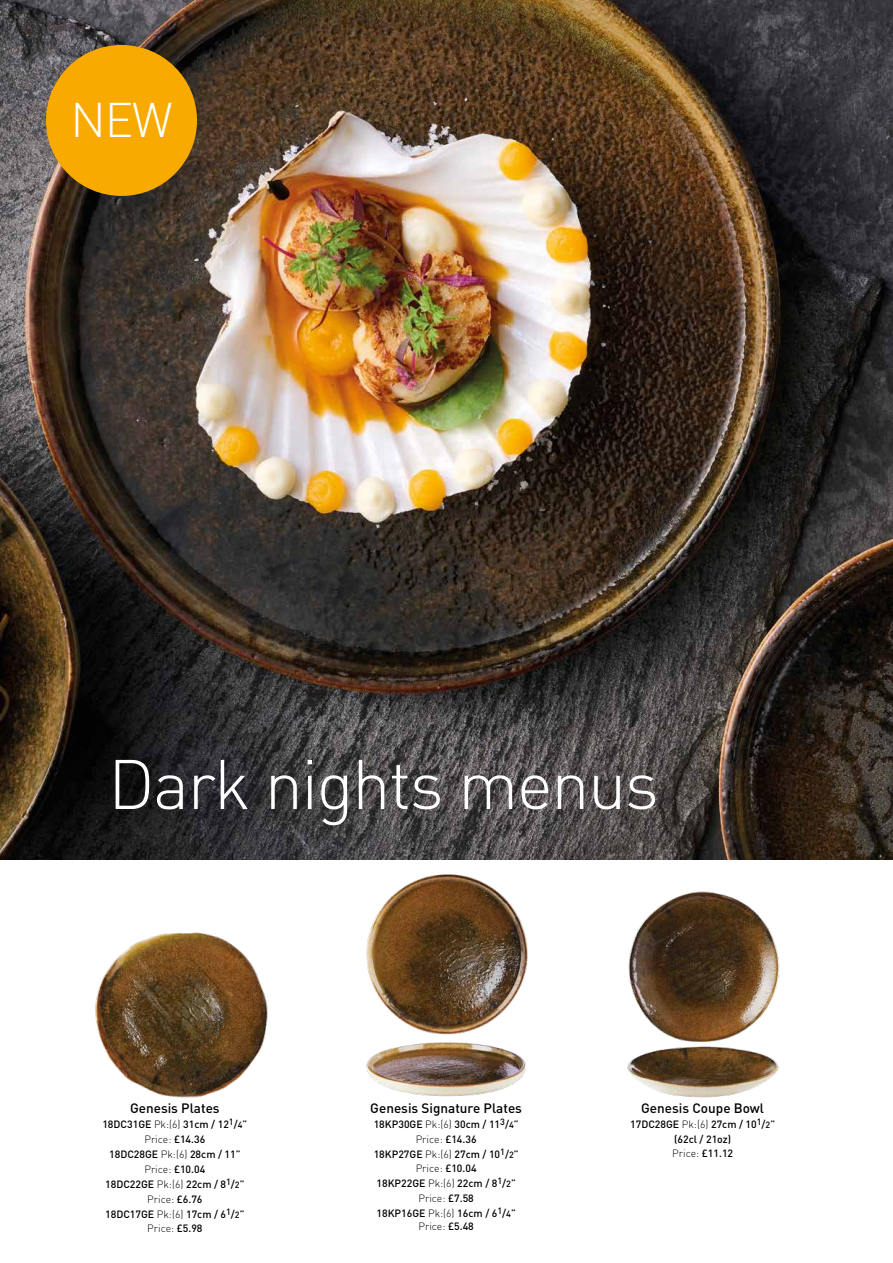
<style>
.page{position:relative;width:893px;height:1263px;background:#fff}
.page>*{position:absolute;margin:0;border:0;box-sizing:border-box;transform-origin:0 0}
.t1{font:300 69px "DIN";letter-spacing:-.025em;color:#fff}
.t2{font:300 48px "DIN";color:#fff}
.t3{font:500 13.5px "DIN";color:#000}
.t4{font:500 10.5px/15px "DIN";color:#000;text-align:center}
.t5{font:300 10.5px "DIN";color:#000}
.s1{font-weight:300}
.s2{font-size:9px}
.s3{font-weight:500}
</style>
<div class="page">
<img style="left:0;top:0;width:893px;height:859px">
<img style="left:366px;top:874px;width:162px;height:152px">
<img style="left:95px;top:932px;width:173px;height:166px">
<img style="left:628px;top:891px;width:152px;height:137px">
<img style="left:627px;top:1028px;width:152px;height:70px">
<img style="left:366px;top:1026px;width:160px;height:71px">
<div style="left:46px;top:45px;width:151px;height:151px;background:#f8aa00;border-radius:50%"></div>
<h2 class="t2" style="left:70px;top:90px;width:104px">NEW</h2>
<h1 class="t1" style="left:108px;top:742px;width:552px">Dark nights menus</h1>
<p class="t3" style="left:130px;top:1100px;width:91px">Genesis Plates</p>
<p class="t4" style="left:102px;top:1117px;width:147px">18DC31GE <span class="s1">Pk:(6)</span> 31cm / 12<sup>1</sup>/<span class="s2">4</span>”<br><span class="s1">Price:</span> £14.36<br>18DC28GE <span class="s1">Pk:(6)</span> 28cm / 11”<br><span class="s1">Price:</span> £10.04<br>18DC22GE <span class="s1">Pk:(6)</span> 22cm / 8<sup>1</sup>/<span class="s2">2</span>”<br><span class="s1">Price:</span> £6.76<br>18DC17GE <span class="s1">Pk:(6)</span> 17cm / 6<sup>1</sup>/<span class="s2">2</span>”</p>
<p class="t5" style="left:147px;top:1221px;width:57px">Price: <span class="s3">£5.98</span></p>
<p class="t3" style="left:370px;top:1100px;width:153px">Genesis Signature Plates</p>
<p class="t4" style="left:374px;top:1117px;width:146px">18KP30GE <span class="s1">Pk:(6)</span> 30cm / 11<sup>3</sup>/<span class="s2">4</span>”<br><span class="s1">Price:</span> £14.36<br>18KP27GE <span class="s1">Pk:(6)</span> 27cm / 10<sup>1</sup>/<span class="s2">2</span>”</p>
<p class="t4" style="left:376px;top:1160px;width:141px"><span class="s1">Price:</span> £10.04<br>18KP22GE <span class="s1">Pk:(6)</span> 22cm / 8<sup>1</sup>/<span class="s2">2</span>”<br><span class="s1">Price:</span> £7.58<br>18KP16GE <span class="s1">Pk:(6)</span> 16cm / 6<sup>1</sup>/<span class="s2">4</span>”</p>
<p class="t5" style="left:418px;top:1220px;width:57px">Price: <span class="s3">£5.48</span></p>
<p class="t3" style="left:641px;top:1100px;width:124px">Genesis Coupe Bowl</p>
<p class="t4" style="left:630px;top:1117px;width:147px">17DC28GE <span class="s1">Pk:(6)</span> 27cm / 10<sup>1</sup>/<span class="s2">2</span>” (62cl / 21oz)</p>
<p class="t5" style="left:672px;top:1146px;width:62px">Price: <span class="s3">£11.12</span></p>
</div>
